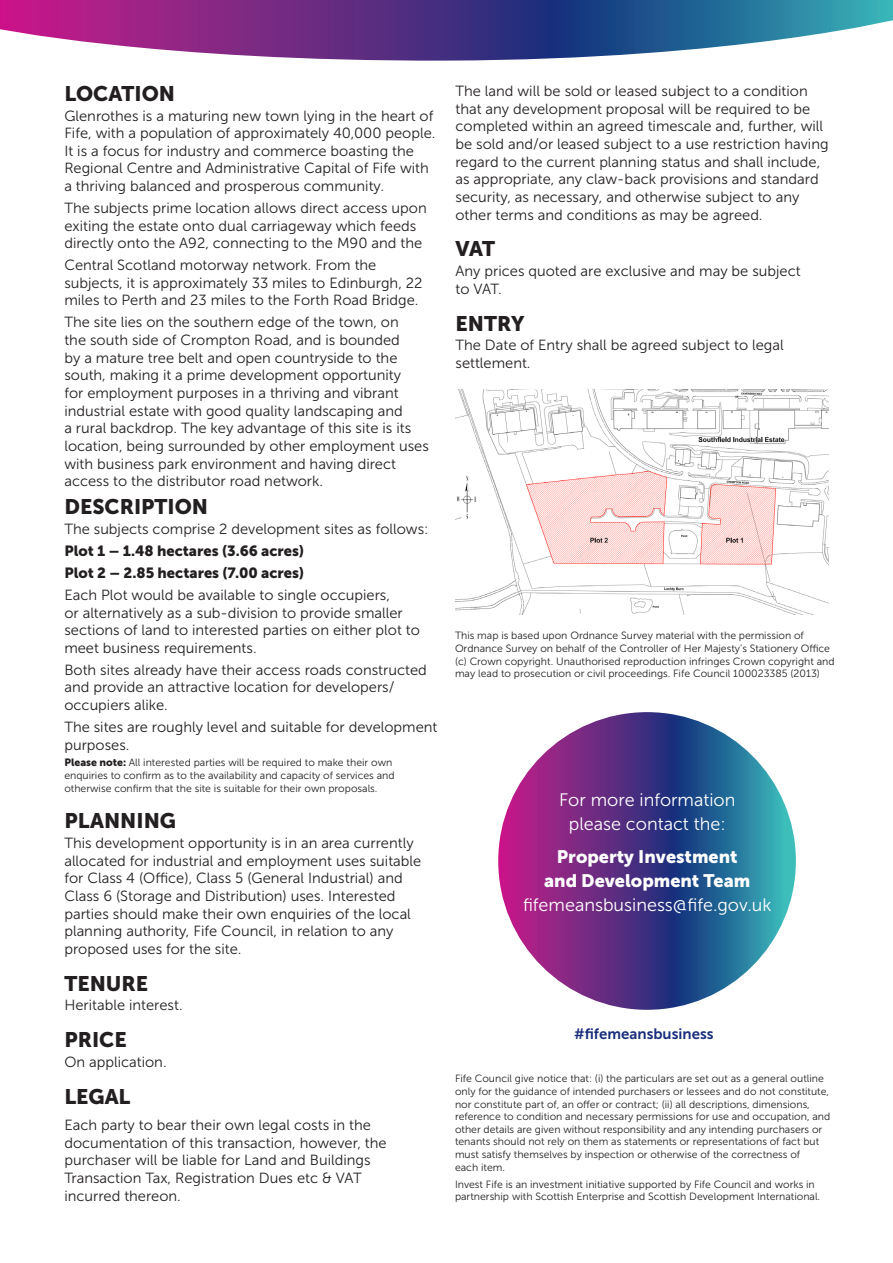
<style>
.page{position:relative;width:893px;height:1263px;background:#fff}
.page>*{position:absolute;margin:0;border:0;box-sizing:border-box;transform-origin:0 0}
.Sub_Head_no_Para_Spa{font:21px "Museo Sans 900";color:#231f20}
.Sub_head_14pt{font:21px "Museo Sans 900";color:#231f20}
._12pt_Sub_Head{font:18px/24px "Museo Sans 900";color:#fff;text-align:center}
._12pt_Sub_Head-2{font:18px/24px "Museo Sans 300";color:#fff;text-align:center}
.Sub_head_14pt-2{font:15px "Museo Sans 700";color:#182d7c}
._10pt_body_Text{font:14.7px/17.7px "Museo Sans 300";color:#231f20}
._10pt_bodt_text_no_p{font:14.7px/17.7px "Museo Sans 300";color:#231f20}
._10pt_body_Text-2{font:14.7px "Museo Sans 900";color:#231f20}
._7pt_Misdescripts{font:10.5px/12.6px "Museo Sans 300";color:#231f20}
.s1{font-family:"Museo Sans 900"}
.s2{font-family:"Museo Sans 300"}
</style>
<div class="page">
<svg style="left:0;top:0;width:893px;height:61px"></svg>
<img style="left:455px;top:389px;width:373px;height:226px">
<svg style="left:498px;top:712px;width:298px;height:298px;background:#4f448a"></svg>
<p class="Sub_Head_no_Para_Spa" style="left:64px;top:82px;width:112px">LOCATION</p>
<p class="_10pt_body_Text" style="left:64px;top:107px;width:373px">Glenrothes is a maturing new town lying in the heart of Fife, with a population of approximately 40,000 people.<br>It is a focus for industry and commerce boasting the Regional Centre and Administrative Capital of Fife with a thriving balanced and prosperous community.</p>
<p class="_10pt_body_Text" style="left:64px;top:199px;width:364px">The subjects prime location allows direct access upon exiting the estate onto dual carriageway which feeds directly onto the A92, connecting to the M90 and the</p>
<p class="_10pt_body_Text" style="left:64px;top:256px;width:360px">Central Scotland motorway network. From the subjects, it is approximately 33 miles to Edinburgh, 22 miles to Perth and 23 miles to the Forth Road Bridge.</p>
<p class="_10pt_body_Text" style="left:64px;top:314px;width:366px">The site lies on the southern edge of the town, on<br>the south side of Crompton Road, and is bounded<br>by a mature tree belt and open countryside to the south, making it a prime development opportunity<br>for employment purposes in a thriving and vibrant industrial estate with good quality landscaping and<br>a rural backdrop. The key advantage of this site is its location, being surrounded by other employment uses with business park environment and having direct access to the distributor road network.</p>
<p class="Sub_Head_no_Para_Spa" style="left:64px;top:495px;width:145px">DESCRIPTION</p>
<p class="_10pt_body_Text" style="left:64px;top:520px;width:366px">The subjects comprise 2 development sites as follows:</p>
<p class="_10pt_body_Text-2" style="left:64px;top:543px;width:241px">Plot 1 – 1.48 hectares (3.66 acres)</p>
<p class="_10pt_body_Text-2" style="left:64px;top:564px;width:241px">Plot 2 – 2.85 hectares (7.00 acres)</p>
<p class="_10pt_body_Text" style="left:64px;top:586px;width:357px">Each Plot would be available to single occupiers,<br>or alternatively as a sub-division to provide smaller sections of land to interested parties on either plot to meet business requirements.</p>
<p class="_10pt_body_Text" style="left:64px;top:661px;width:364px">Both sites already have their access roads constructed and provide an attractive location for developers/ occupiers alike.</p>
<p class="_10pt_body_Text" style="left:64px;top:718px;width:375px">The sites are roughly level and suitable for development purposes.</p>
<p class="_7pt_Misdescripts" style="left:64px;top:756px;width:332px"><span class="s1">Please note:</span> All interested parties will be required to make their own enquiries to confirm as to the availability and capacity of services and otherwise confirm that the site is suitable for their own proposals.</p>
<p class="Sub_Head_no_Para_Spa" style="left:64px;top:809px;width:113px">PLANNING</p>
<p class="_10pt_bodt_text_no_p" style="left:64px;top:834px;width:358px">This development opportunity is in an area currently allocated for industrial and employment uses suitable for Class 4 (Office), Class 5 (General Industrial) and Class 6 (Storage and Distribution) uses. Interested parties should make their own enquiries of the local planning authority, Fife Council, in relation to any proposed uses for the site.</p>
<p class="Sub_Head_no_Para_Spa" style="left:64px;top:971px;width:85px">TENURE</p>
<p class="_10pt_bodt_text_no_p" style="left:64px;top:997px;width:120px">Heritable interest.</p>
<p class="Sub_Head_no_Para_Spa" style="left:64px;top:1028px;width:64px">PRICE</p>
<p class="_10pt_bodt_text_no_p" style="left:64px;top:1053px;width:104px">On application.</p>
<p class="Sub_head_14pt" style="left:64px;top:1084px;width:68px">LEGAL</p>
<p class="_10pt_body_Text" style="left:64px;top:1116px;width:324px">Each party to bear their own legal costs in the documentation of this transaction, however, the purchaser will be liable for Land and Buildings Transaction Tax, Registration Dues etc &amp; VAT incurred thereon.</p>
<p class="_10pt_bodt_text_no_p" style="left:455px;top:82px;width:375px">The land will be sold or leased subject to a condition that any development proposal will be required to be completed within an agreed timescale and, further, will be sold and/or leased subject to a use restriction having regard to the current planning status and shall include, as appropriate, any claw-back provisions and standard security, as necessary, and otherwise subject to any other terms and conditions as may be agreed.</p>
<p class="Sub_Head_no_Para_Spa" style="left:455px;top:237px;width:41px">VAT</p>
<p class="_10pt_bodt_text_no_p" style="left:455px;top:262px;width:347px">Any prices quoted are exclusive and may be subject to VAT.</p>
<p class="Sub_Head_no_Para_Spa" style="left:455px;top:311px;width:70px">ENTRY</p>
<p class="_10pt_bodt_text_no_p" style="left:455px;top:336px;width:330px">The Date of Entry shall be agreed subject to legal settlement.</p>
<p class="_7pt_Misdescripts" style="left:455px;top:629px;width:381px">This map is based upon Ordnance Survey material with the permission of Ordnance Survey on behalf of the Controller of Her Majesty’s Stationery Office (c) Crown copyright. Unauthorised reproduction infringes Crown copyright and may lead to prosecution or civil proceedings. Fife Council 100023385 (2013)</p>
<p class="_12pt_Sub_Head-2" style="left:559px;top:788px;width:178px">For more information please contact the:</p>
<p class="_12pt_Sub_Head" style="left:523px;top:844px;width:250px">Property Investment<br>and Development Team <span class="s2">fifemeansbusiness@fife.gov.uk</span></p>
<p class="Sub_head_14pt-2" style="left:574px;top:1026px;width:141px">#fifemeansbusiness</p>
<p class="_7pt_Misdescripts" style="left:455px;top:1073px;width:377px">Fife Council give notice that: (i) the particulars are set out as a general outline only for the guidance of intended purchasers or lessees and do not constitute, nor constitute part of, an offer or contract; (ii) all descriptions, dimensions, reference to condition and necessary permissions for use and occupation, and other details are given without responsibility and any intending purchasers or tenants should not rely on them as statements or representations of fact but must satisfy themselves by inspection or otherwise of the correctness of<br>each item.</p>
<p class="_7pt_Misdescripts" style="left:455px;top:1178px;width:367px">Invest Fife is an investment initiative supported by Fife Council and works in partnership with Scottish Enterprise and Scottish Development International.</p>
</div>
